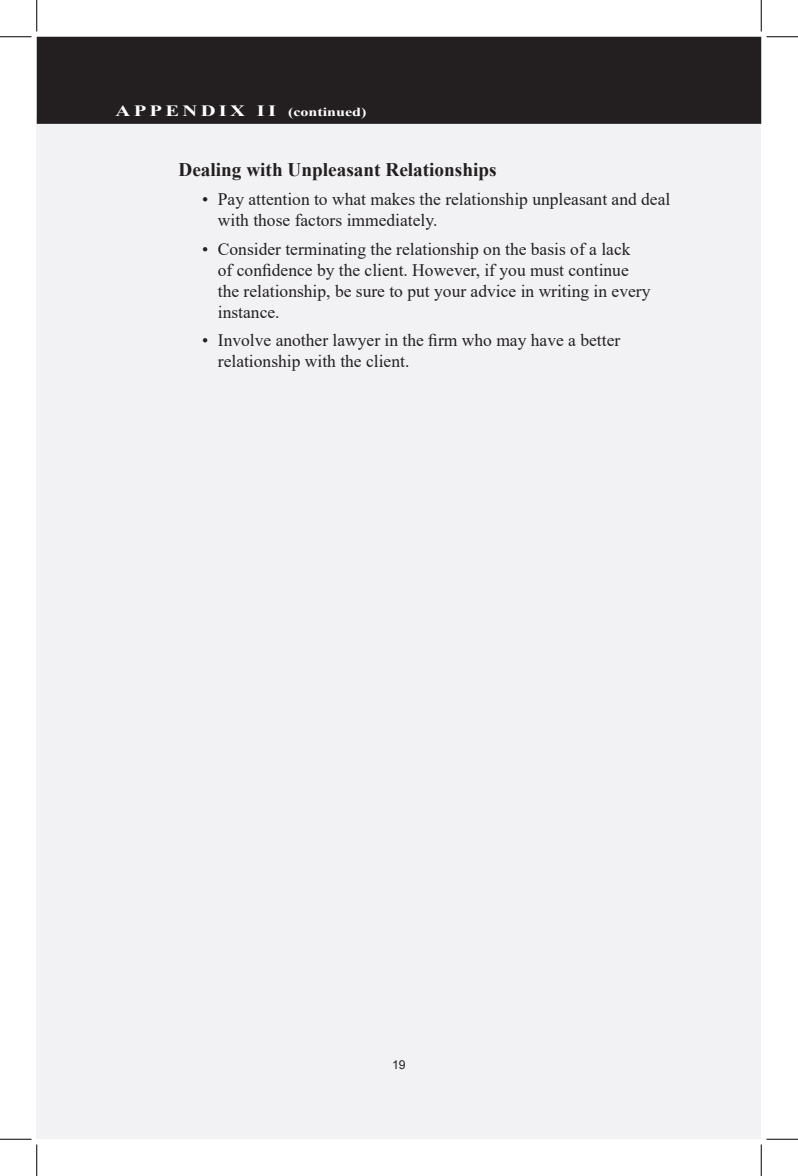
<style>
.page{position:relative;width:798px;height:1176px;background:#fff}
.page>*{position:absolute;margin:0;border:0;box-sizing:border-box;transform-origin:0 0}
.t1{font:700 19.25px "Times New Roman";color:#231f20}
.t2{font:17.5px/21px "Times New Roman";color:#231f20}
.t3{font:700 12.25px "Times New Roman";color:#fff;scale:1.31 1}
.t4{font:12.25px "Arial";color:#231f20}
.s1{font-size:15.75px}
</style>
<div class="page">
<div style="left:37px;top:116px;width:724px;height:1023px;background:#f2f2f4"></div>
<div style="left:38px;top:38px;width:722px;height:85px;background:#231f20"></div>
<div style="left:37px;top:37px;width:724px;height:87px;border:2px solid #231f20"></div>
<hr style="left:0;top:36px;width:32px;height:1px;background:#000">
<hr style="left:766px;top:36px;width:32px;height:1px;background:#000">
<hr style="left:0;top:1139px;width:32px;height:1px;background:#000">
<hr style="left:766px;top:1139px;width:32px;height:1px;background:#000">
<hr style="left:36px;top:0;width:1px;height:32px;background:#000">
<hr style="left:36px;top:1144px;width:1px;height:32px;background:#000">
<hr style="left:761px;top:0;width:1px;height:32px;background:#000">
<hr style="left:761px;top:1144px;width:1px;height:32px;background:#000">
<p class="t3" style="left:116px;top:103px;width:193px"><span class="s1">A P P E N D I X I I</span> (continued)</p>
<p class="t1" style="left:178px;top:155px;width:320px">Dealing with Unpleasant Relationships</p>
<p class="t2" style="left:218px;top:188px;width:454px;text-indent:-16px">• Pay attention to what makes the relationship unpleasant and deal with those factors immediately.</p>
<p class="t2" style="left:218px;top:238px;width:434px;text-indent:-16px">• Consider terminating the relationship on the basis of a lack<br>of confidence by the client. However, if you must continue the relationship, be sure to put your advice in writing in every instance.</p>
<p class="t2" style="left:218px;top:329px;width:404px;text-indent:-16px">• Involve another lawyer in the firm who may have a better relationship with the client.</p>
<p class="t4" style="left:392px;top:1057px;width:15px">19</p>
</div>
